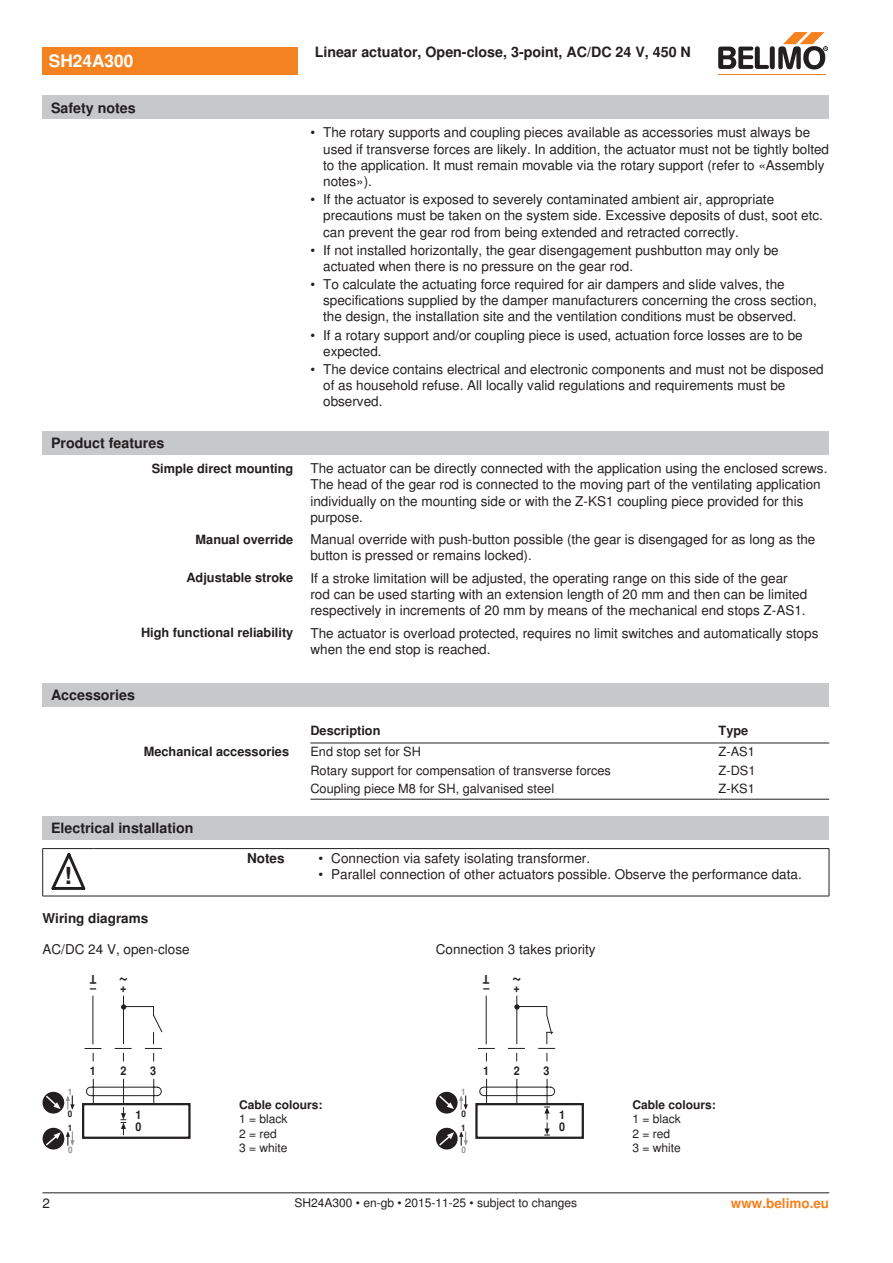
<style>
.page{position:relative;width:893px;height:1263px;background:#fff}
.page>*{position:absolute;margin:0;border:0;box-sizing:border-box;transform-origin:0 0}
.t1{font:700 23.55px "Nimbus Sans BEL";color:#231f20}
.t2{font:700 18px "Nimbus Sans BEL";color:#231f20;scale:.9 1}
.t3{font:700 17.25px "Nimbus Sans BEL";color:#fff}
.t4{font:700 14.25px "Nimbus Sans BEL";color:#231f20}
.Bulletpoints_1_5mm_A{font:13.5px/16.2px "Nimbus Sans BEL";color:#231f20}
.Bulletpoints{font:13.5px "Nimbus Sans BEL";color:#231f20}
.Anschluss_Schema_Bas{font:13.5px "Nimbus Sans BEL";color:#231f20}
.Tabellenkopf_rechtsb{font:700 13.5px "Nimbus Sans BEL";color:#231f20}
.Rechtsbündig_Footer{font:700 13.5px "Nimbus Sans BEL";color:#f58220}
.Tabellentext_1mm{font:12.75px "Nimbus Sans BEL";color:#231f20}
.Rechtsbündig{font:700 12.75px "Nimbus Sans BEL";color:#231f20}
.Tabellenkopf_rechtsb-2{font:700 12.75px "Nimbus Sans BEL";color:#231f20}
.Tabellenkopf{font:700 12.75px "Nimbus Sans BEL";color:#231f20}
.Footer_EU_center{font:12px "Nimbus Sans BEL";color:#231f20}
.Legende{font:12px/14.4px "Nimbus Sans BEL";color:#231f20}
.Anschluss_Schema_Bas-2{font:700 12px "Nimbus Sans BEL";color:#231f20}
.t5{font:700 12px "Nimbus Sans BEL";color:#231f20;scale:.9 1}
.t6{font:700 9px "Nimbus Sans BEL";color:#231f20;scale:.9 1}
.t7{font:700 9px "Nimbus Sans BEL";color:#939598;scale:.9 1}
</style>
<div class="page">
<div style="left:43px;top:432px;width:786px;height:23px;background:#c7c8ca"></div>
<div style="left:43px;top:683px;width:786px;height:24px;background:#c7c8ca"></div>
<hr style="left:310px;top:743px;width:409px;height:1px;background:#231f20">
<hr style="left:719px;top:743px;width:110px;height:1px;background:#231f20">
<hr style="left:310px;top:799px;width:409px;height:1px;background:#231f20">
<hr style="left:719px;top:799px;width:110px;height:1px;background:#231f20">
<div style="left:43px;top:816px;width:786px;height:24px;background:#c7c8ca"></div>
<hr style="left:42px;top:849px;width:1px;height:47px;background:#231f20">
<hr style="left:829px;top:849px;width:1px;height:47px;background:#231f20">
<hr style="left:43px;top:848px;width:51px;height:1px;background:#231f20">
<hr style="left:94px;top:848px;width:199px;height:1px;background:#231f20">
<svg style="left:293px;top:848px;width:17px;height:1px"></svg>
<hr style="left:310px;top:848px;width:519px;height:1px;background:#231f20">
<hr style="left:43px;top:896px;width:51px;height:1px;background:#231f20">
<hr style="left:94px;top:896px;width:199px;height:1px;background:#231f20">
<svg style="left:293px;top:896px;width:17px;height:1px"></svg>
<hr style="left:310px;top:896px;width:519px;height:1px;background:#231f20">
<svg style="left:51px;top:853px;width:34px;height:37px"></svg>
<div style="left:82px;top:1103px;width:109px;height:36px;border:2px solid #231f20"></div>
<svg style="left:84px;top:995px;width:79px;height:140px"></svg>
<hr style="left:93px;top:996px;width:1px;height:48px;background:#231f20">
<div style="left:43px;top:1092px;width:21px;height:21px;background:#231f20;border-radius:50%"></div>
<svg style="left:44px;top:1094px;width:31px;height:16px"></svg>
<div style="left:43px;top:1128px;width:21px;height:21px;background:#231f20;border-radius:50%"></div>
<svg style="left:44px;top:1131px;width:31px;height:16px"></svg>
<svg style="left:477px;top:995px;width:79px;height:141px"></svg>
<div style="left:475px;top:1103px;width:109px;height:36px;border:2px solid #231f20"></div>
<div style="left:436px;top:1092px;width:22px;height:21px;background:#231f20;border-radius:50%"></div>
<svg style="left:438px;top:1094px;width:30px;height:16px"></svg>
<div style="left:436px;top:1128px;width:22px;height:21px;background:#231f20;border-radius:50%"></div>
<svg style="left:438px;top:1131px;width:30px;height:16px"></svg>
<div style="left:43px;top:47px;width:255px;height:27px;background:#f58220"></div>
<hr style="left:718px;top:74px;width:107px;height:1px;background:#f58220">
<svg style="left:718px;top:32px;width:110px;height:38px"></svg>
<div style="left:43px;top:96px;width:786px;height:23px;background:#c7c8ca"></div>
<hr style="left:43px;top:1192px;width:786px;height:1px;background:#231f20">
<p class="t3" style="left:49px;top:51px;width:86px">SH24A300</p>
<p class="t4" style="left:51px;top:99px;width:86px">Safety notes</p>
<p class="t4" style="left:315px;top:44px;width:378px">Linear actuator, Open-close, 3-point, AC/DC 24 V, 450 N</p>
<p class="Bulletpoints_1_5mm_A" style="left:323px;top:125px;width:507px;text-indent:-13px">• The rotary supports and coupling pieces available as accessories must always be used if transverse forces are likely. In addition, the actuator must not be tightly bolted to the application. It must remain movable via the rotary support (refer to «Assembly notes»).</p>
<p class="Bulletpoints_1_5mm_A" style="left:323px;top:192px;width:501px;text-indent:-13px">• If the actuator is exposed to severely contaminated ambient air, appropriate precautions must be taken on the system side. Excessive deposits of dust, soot etc. can prevent the gear rod from being extended and retracted correctly.</p>
<p class="Bulletpoints_1_5mm_A" style="left:323px;top:242px;width:457px;text-indent:-13px">• If not installed horizontally, the gear disengagement pushbutton may only be actuated when there is no pressure on the gear rod.</p>
<p class="Bulletpoints_1_5mm_A" style="left:323px;top:276px;width:495px;text-indent:-13px">• To calculate the actuating force required for air dampers and slide valves, the specifications supplied by the damper manufacturers concerning the cross section, the design, the installation site and the ventilation conditions must be observed.</p>
<p class="Bulletpoints_1_5mm_A" style="left:323px;top:327px;width:481px;text-indent:-13px">• If a rotary support and/or coupling piece is used, actuation force losses are to be expected.</p>
<p class="Bulletpoints_1_5mm_A" style="left:323px;top:361px;width:502px;text-indent:-13px">• The device contains electrical and electronic components and must not be disposed of as household refuse. All locally valid regulations and requirements must be observed.</p>
<p class="t4" style="left:51px;top:435px;width:115px">Product features</p>
<p class="Rechtsbündig" style="left:152px;top:461px;width:143px">Simple direct mounting</p>
<p class="Bulletpoints_1_5mm_A" style="left:310px;top:461px;width:518px">The actuator can be directly connected with the application using the enclosed screws.<br>The head of the gear rod is connected to the moving part of the ventilating application individually on the mounting side or with the Z-KS1 coupling piece provided for this purpose.</p>
<p class="Rechtsbündig" style="left:196px;top:532px;width:99px">Manual override</p>
<p class="Bulletpoints_1_5mm_A" style="left:310px;top:532px;width:506px">Manual override with push-button possible (the gear is disengaged for as long as the button is pressed or remains locked).</p>
<p class="Rechtsbündig" style="left:186px;top:570px;width:108px">Adjustable stroke</p>
<p class="Bulletpoints_1_5mm_A" style="left:310px;top:570px;width:498px">If a stroke limitation will be adjusted, the operating range on this side of the gear rod can be used starting with an extension length of 20 mm and then can be limited respectively in increments of 20 mm by means of the mechanical end stops Z-AS1.</p>
<p class="Rechtsbündig" style="left:141px;top:625px;width:154px">High functional reliability</p>
<p class="Bulletpoints_1_5mm_A" style="left:310px;top:625px;width:509px">The actuator is overload protected, requires no limit switches and automatically stops when the end stop is reached.</p>
<p class="t4" style="left:51px;top:687px;width:85px">Accessories</p>
<p class="Tabellenkopf" style="left:310px;top:723px;width:72px">Description</p>
<p class="Tabellenkopf" style="left:719px;top:723px;width:31px">Type</p>
<p class="Tabellenkopf_rechtsb-2" style="left:144px;top:743px;width:147px">Mechanical accessories</p>
<p class="Tabellentext_1mm" style="left:310px;top:744px;width:112px">End stop set for SH</p>
<p class="Tabellentext_1mm" style="left:719px;top:744px;width:38px">Z-AS1</p>
<p class="Tabellentext_1mm" style="left:310px;top:762px;width:302px">Rotary support for compensation of transverse forces</p>
<p class="Tabellentext_1mm" style="left:719px;top:762px;width:38px">Z-DS1</p>
<p class="Tabellentext_1mm" style="left:310px;top:781px;width:245px">Coupling piece M8 for SH, galvanised steel</p>
<p class="Tabellentext_1mm" style="left:719px;top:781px;width:38px">Z-KS1</p>
<p class="t4" style="left:51px;top:820px;width:144px">Electrical installation</p>
<p class="t1" style="left:64px;top:861px;width:9px">!</p>
<p class="Tabellenkopf_rechtsb" style="left:247px;top:850px;width:39px">Notes</p>
<p class="Bulletpoints" style="left:319px;top:850px;width:273px">• Connection via safety isolating transformer.</p>
<p class="Bulletpoints" style="left:319px;top:866px;width:485px">• Parallel connection of other actuators possible. Observe the performance data.</p>
<p class="Tabellenkopf_rechtsb" style="left:43px;top:910px;width:107px">Wiring diagrams</p>
<p class="Anschluss_Schema_Bas" style="left:43px;top:941px;width:149px">AC/DC 24 V, open-close</p>
<p class="Anschluss_Schema_Bas" style="left:436px;top:941px;width:161px">Connection 3 takes priority</p>
<p class="t5" style="left:96px;top:986px;width:9px;rotate:-180deg">T</p>
<p class="t2" style="left:128px;top:992px;width:12px;rotate:-180deg">~</p>
<p class="t5" style="left:490px;top:986px;width:9px;rotate:-180deg">T</p>
<p class="t2" style="left:521px;top:992px;width:12px;rotate:-180deg">~</p>
<p class="t5" style="left:90px;top:981px;width:42px">– +</p>
<p class="t5" style="left:483px;top:981px;width:42px">– +</p>
<p class="t5" style="left:90px;top:1063px;width:8px">1</p>
<p class="t5" style="left:121px;top:1063px;width:8px">2</p>
<p class="t5" style="left:150px;top:1063px;width:8px">3</p>
<p class="t5" style="left:483px;top:1063px;width:8px">1</p>
<p class="t5" style="left:514px;top:1063px;width:8px">2</p>
<p class="t5" style="left:544px;top:1063px;width:8px">3</p>
<p class="t7" style="left:68px;top:1086px;width:7px">1</p>
<p class="t7" style="left:461px;top:1086px;width:7px">1</p>
<p class="t6" style="left:68px;top:1108px;width:7px">0</p>
<p class="t6" style="left:68px;top:1122px;width:7px">1</p>
<p class="t7" style="left:68px;top:1144px;width:7px">0</p>
<p class="t5" style="left:136px;top:1108px;width:8px">1</p>
<p class="t5" style="left:136px;top:1120px;width:8px">0</p>
<p class="Anschluss_Schema_Bas-2" style="left:239px;top:1097px;width:85px">Cable colours:</p>
<p class="Legende" style="left:239px;top:1112px;width:50px">1 = black<br>2 = red<br>3 = white</p>
<p class="t6" style="left:461px;top:1108px;width:7px">0</p>
<p class="t6" style="left:461px;top:1122px;width:7px">1</p>
<p class="t7" style="left:461px;top:1144px;width:7px">0</p>
<p class="t5" style="left:559px;top:1108px;width:8px">1</p>
<p class="t5" style="left:559px;top:1120px;width:8px">0</p>
<p class="Anschluss_Schema_Bas-2" style="left:632px;top:1097px;width:85px">Cable colours:</p>
<p class="Legende" style="left:632px;top:1112px;width:50px">1 = black<br>2 = red<br>3 = white</p>
<p class="Bulletpoints_1_5mm_A" style="left:43px;top:1196px;width:9px">2</p>
<p class="Footer_EU_center" style="left:294px;top:1196px;width:284px">SH24A300 • en-gb • 2015-11-25 • subject to changes</p>
<p class="Rechtsbündig_Footer" style="left:731px;top:1195px;width:100px">www.belimo.eu</p>
</div>
